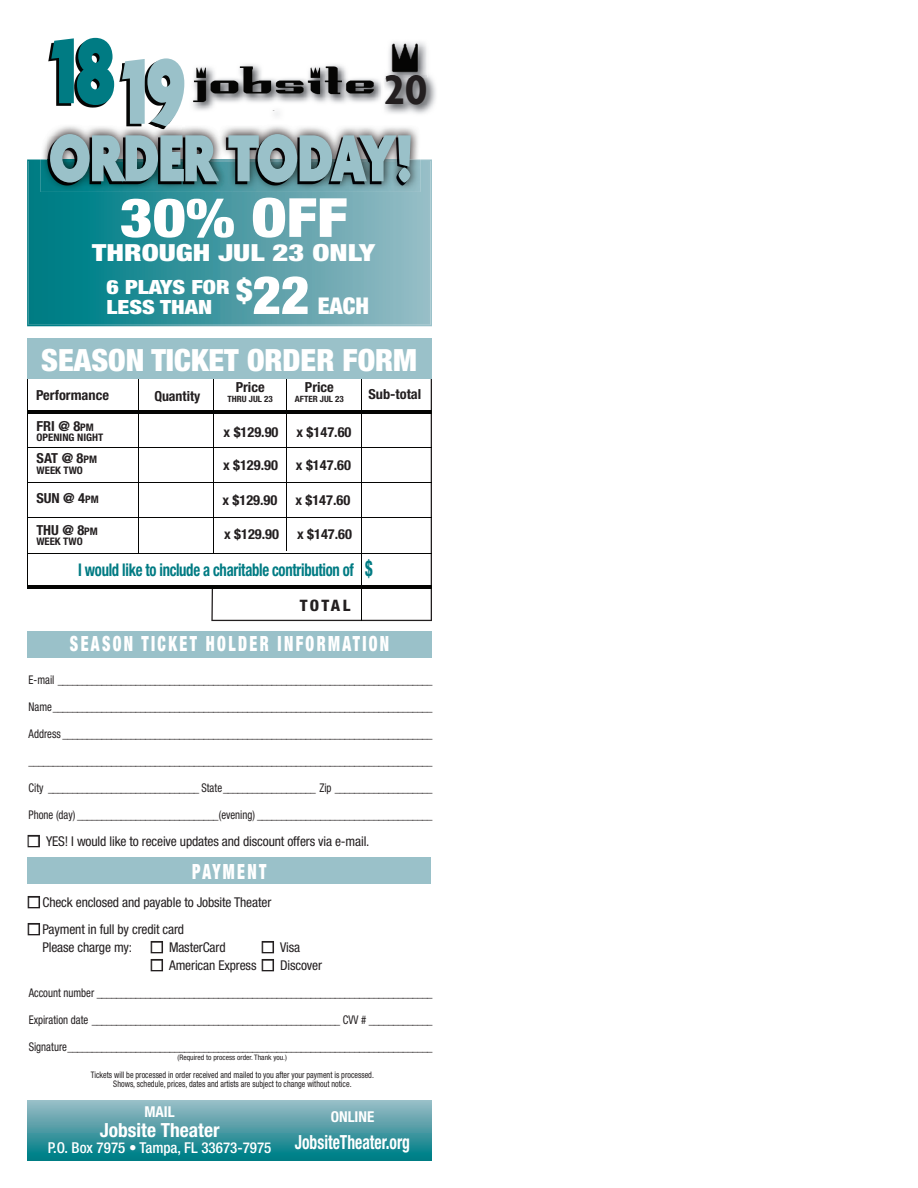
<style>
.page{position:relative;width:918px;height:1188px;background:#fff}
.page>*{position:absolute;margin:0;border:0;box-sizing:border-box;transform-origin:0 0}
.t1{font:900 99.6px "Agenda";color:#007b83;scale:.75 1}
.t2{font:900 72px "Agenda";letter-spacing:-.02em;color:#9ac1c9;scale:.79 1}
.t3{font:900 condensed 54px "Helvetica Neue";color:#fff;scale:1.17 1}
.t4{font:700 44.85px "Agenda";color:#231f20}
.t5{font:900 condensed 30.75px "Helvetica Neue";color:#fff}
.t6{font:900 condensed 23.55px "Helvetica Neue";color:#fff;scale:1.3 1}
.t7{font:900 condensed 23.1px "Helvetica Neue";color:#fff}
.t8{font:900 condensed 21px "Helvetica Neue";letter-spacing:.15em;color:#fff;scale:.75 1}
.t9{font:900 condensed 19.65px/19.6px "Helvetica Neue";color:#fff;scale:1.21 1}
.t10{font:700 condensed 19.5px "Helvetica Neue";color:#fff;scale:.8 1}
.t11{font:700 condensed 19.5px "Helvetica Neue";color:#fff}
.t12{font:700 condensed 17.55px "Helvetica Neue";letter-spacing:-.02em;color:#007b83;scale:.84 1}
.t13{font:800 condensed 15.75px "Helvetica Neue";letter-spacing:.13em;color:#231f20;scale:1.04 1}
.t14{font:500 condensed 15px "Helvetica Neue";color:#fff}
.t15{font:700 condensed 15px "Helvetica Neue";color:#fff}
.t16{font:700 condensed 13.8px "Helvetica Neue";color:#231f20;scale:1.04 1}
.t17{font:700 condensed 13.8px "Helvetica Neue";color:#231f20}
.t18{font:condensed 13.5px/18px "Helvetica Neue";letter-spacing:-.01em;color:#231f20}
.t19{font:condensed 12px "Helvetica Neue";color:#231f20;scale:.9 1}
.t20{font:700 condensed 10.35px "Helvetica Neue";color:#231f20;scale:1.04 1}
.t21{font:condensed 9px/9px "Helvetica Neue";color:#231f20;text-align:center;scale:.9 1}
.t22{font:700 condensed 8.7px "Helvetica Neue";color:#231f20;scale:1.04 1}
.t23{font:condensed 7.5px "Helvetica Neue";color:#231f20}
.s1{color:#9ac1c9}
.s2{font-size:53.1px}
.s3{font-size:10.35px}
.s4{font-size:21.9px}
</style>
<div class="page">
<hr style="left:27px;top:364px;width:1px;height:224px;background:#040503">
<svg style="left:211px;top:378px;width:221px;height:243px"></svg>
<hr style="left:361px;top:377px;width:1px;height:244px;background:#040503">
<hr style="left:27px;top:411px;width:405px;height:3px;background:#040503">
<hr style="left:27px;top:447px;width:405px;height:1px;background:#040503">
<hr style="left:27px;top:482px;width:405px;height:1px;background:#040503">
<hr style="left:27px;top:517px;width:405px;height:1px;background:#040503">
<hr style="left:27px;top:585px;width:405px;height:3px;background:#040503">
<hr style="left:138px;top:378px;width:1px;height:175px;background:#040503">
<hr style="left:213px;top:377px;width:1px;height:176px;background:#040503">
<hr style="left:287px;top:378px;width:1px;height:173px;background:#040503">
<div style="left:27px;top:338px;width:405px;height:40px;background:#9ac1c9"></div>
<svg style="left:27px;top:160px;width:405px;height:166px;background:#469aa3"></svg>
<img style="left:48px;top:40px;width:64px;height:68px">
<img style="left:119px;top:61px;width:63px;height:63px">
<div style="left:27px;top:1100px;width:405px;height:61px;background:linear-gradient(to bottom,#9fbdc7,#007a82)"></div>
<img style="left:41px;top:126px;width:379px;height:66px">
<img style="left:41px;top:160px;width:379px;height:1px">
<img style="left:126px;top:124px;width:43px;height:2px">
<img style="left:48px;top:137px;width:361px;height:48px">
<img style="left:48px;top:160px;width:361px;height:1px">
<div style="left:27px;top:631px;width:404px;height:27px;background:#9ac1c9"></div>
<div style="left:28px;top:857px;width:403px;height:27px;background:#9ac1c9"></div>
<hr style="left:27px;top:553px;width:405px;height:1px;background:#040503">
<img style="left:193px;top:64px;width:188px;height:52px">
<img style="left:384px;top:74px;width:52px;height:40px">
<img style="left:386px;top:77px;width:40px;height:28px">
<img style="left:384px;top:42px;width:44px;height:35px">
<img style="left:386px;top:75px;width:40px;height:2px">
<h1 class="t1" style="left:51px;top:32px;width:182px">18<span class="s1">19</span></h1>
<h2 class="t2" style="left:49px;top:130px;width:462px">ORDER TODAY!</h2>
<h3 class="t3" style="left:120px;top:198px;width:196px">30% OFF</h3>
<h3 class="t6" style="left:92px;top:244px;width:219px">THROUGH JUL 23 ONLY</h3>
<h3 class="t9" style="left:106px;top:279px;width:169px">6 PLAYS FOR<br>LESS THAN <sup>$</sup><span class="s2">22</span></h3>
<h3 class="t4" style="left:384px;top:72px;width:45px">20</h3>
<h3 class="t7" style="left:318px;top:297px;width:53px">EACH</h3>
<h3 class="t5" style="left:41px;top:349px;width:377px">SEASON TICKET ORDER FORM</h3>
<p class="t16" style="left:36px;top:391px;width:72px">Performance</p>
<p class="t17" style="left:154px;top:391px;width:47px">Quantity</p>
<p class="t16" style="left:37px;top:421px;width:57px">FRI @ 8<span class="s3">PM</span></p>
<p class="t20" style="left:37px;top:434px;width:66px">OPENING NIGHT</p>
<p class="t16" style="left:37px;top:453px;width:60px">SAT @ 8<span class="s3">PM</span></p>
<p class="t20" style="left:37px;top:466px;width:46px">WEEK TWO</p>
<p class="t16" style="left:36px;top:493px;width:61px">SUN @ 4<span class="s3">PM</span></p>
<p class="t16" style="left:36px;top:525px;width:61px">THU @ 8<span class="s3">PM</span></p>
<p class="t20" style="left:36px;top:538px;width:46px">WEEK TWO</p>
<p class="t16" style="left:236px;top:382px;width:29px">Price</p>
<p class="t22" style="left:228px;top:396px;width:45px">THRU JUL 23</p>
<p class="t16" style="left:224px;top:427px;width:54px">x $129.90</p>
<p class="t16" style="left:223px;top:460px;width:54px">x $129.90</p>
<p class="t16" style="left:222px;top:495px;width:54px">x $129.90</p>
<p class="t16" style="left:224px;top:529px;width:54px">x $129.90</p>
<p class="t16" style="left:305px;top:382px;width:29px">Price</p>
<p class="t22" style="left:295px;top:396px;width:49px">AFTER JUL 23</p>
<p class="t16" style="left:297px;top:427px;width:54px">x $147.60</p>
<p class="t16" style="left:296px;top:460px;width:54px">x $147.60</p>
<p class="t16" style="left:295px;top:495px;width:54px">x $147.60</p>
<p class="t16" style="left:297px;top:529px;width:54px">x $147.60</p>
<p class="t16" style="left:368px;top:389px;width:52px">Sub-total</p>
<h3 class="t12" style="left:78px;top:563px;width:352px">I would like to include a charitable contribution of <span class="s4">$</span></h3>
<h3 class="t13" style="left:300px;top:600px;width:50px">TOTAL</h3>
<h3 class="t8" style="left:70px;top:636px;width:427px">SEASON TICKET HOLDER INFORMATION</h3>
<p class="t19" style="left:29px;top:675px;width:450px">E-mail _____________________________________________________________________________</p>
<p class="t19" style="left:29px;top:702px;width:450px">Name ______________________________________________________________________________</p>
<p class="t19" style="left:29px;top:729px;width:450px">Address ____________________________________________________________________________</p>
<p class="t19" style="left:29px;top:756px;width:450px">___________________________________________________________________________________</p>
<p class="t19" style="left:29px;top:783px;width:450px">City _______________________________ State ___________________ Zip ____________________</p>
<p class="t19" style="left:29px;top:810px;width:450px">Phone (day) _____________________________(evening) ____________________________________</p>
<p class="t18" style="left:29px;top:833px;width:342px">■ YES! I would like to receive updates and discount offers via e-mail.</p>
<h3 class="t8" style="left:192px;top:864px;width:100px">PAYMENT</h3>
<p class="t18" style="left:29px;top:894px;width:244px">■ Check enclosed and payable to Jobsite Theater</p>
<p class="t18" style="left:42px;top:921px;width:143px;text-indent:-14px">■ Payment in full by credit card<br>Please charge my:</p>
<p class="t18" style="left:152px;top:939px;width:75px">■ MasterCard</p>
<p class="t18" style="left:263px;top:939px;width:39px">■ Visa</p>
<p class="t18" style="left:152px;top:957px;width:172px">■ American Express ■ Discover</p>
<p class="t19" style="left:29px;top:988px;width:450px">Account number _____________________________________________________________________</p>
<p class="t19" style="left:29px;top:1015px;width:450px">Expiration date ___________________________________________________ CVV # _____________</p>
<p class="t19" style="left:29px;top:1042px;width:450px">Signature ___________________________________________________________________________</p>
<p class="t23" style="left:178px;top:1054px;width:111px">(Required to process order. Thank you.)</p>
<p class="t21" style="left:91px;top:1071px;width:316px">Tickets will be processed in order received and mailed to you after your payment is processed.<br>Shows, schedule, prices, dates and artists are subject to change without notice.</p>
<p class="t15" style="left:145px;top:1107px;width:32px">MAIL</p>
<h3 class="t11" style="left:100px;top:1123px;width:121px">Jobsite Theater</h3>
<p class="t14" style="left:48px;top:1143px;width:225px">P.O. Box 7975 • Tampa, FL 33673-7975</p>
<p class="t15" style="left:331px;top:1111px;width:45px">ONLINE</p>
<h3 class="t10" style="left:295px;top:1135px;width:145px">JobsiteTheater.org</h3>
</div>
